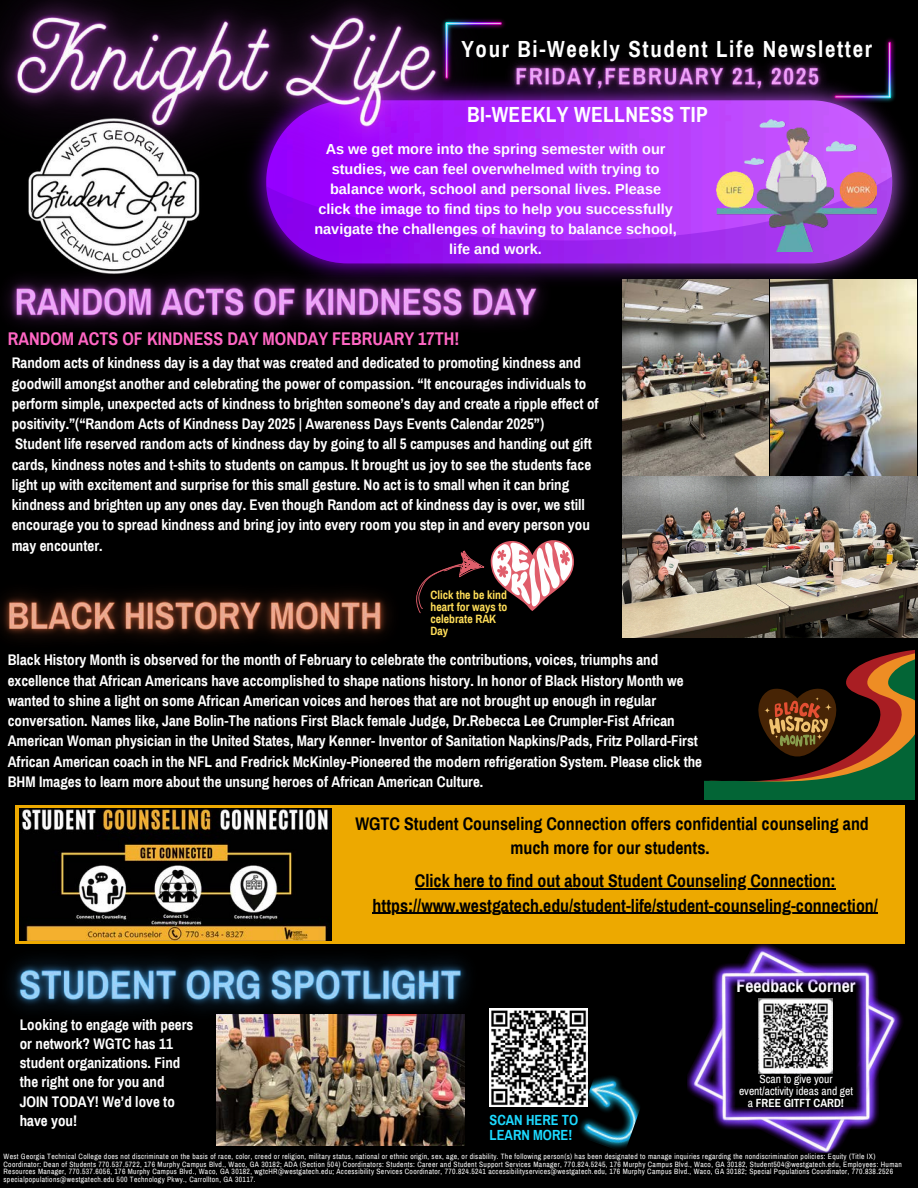
<style>
.page{position:relative;width:918px;height:1188px;background:#000}
.page>*{position:absolute;margin:0;border:0;box-sizing:border-box;transform-origin:0 0}
.t1{font:700 22.8px "Archivo Narrow";letter-spacing:.07em;color:#fff}
.t2{font:700 21.45px "Archivo Narrow";letter-spacing:.015em;color:#fff}
.t3{font:700 18px "Archivo Narrow";color:#ff66c4}
.t4{font:700 17.85px/24.8px "Archivo Narrow";color:#000;text-align:center}
.t5{font:700 17.7px "Archivo Narrow";color:#fff}
.t6{font:700 15px/20.2px "Archivo Narrow";color:#fff}
.t7{font:700 14.55px/20.1px "Arimo";color:#fff;text-align:center}
.t8{font:700 14.25px/14.7px "Archivo Narrow";color:#1cdaff}
.t9{font:700 11.7px/12px "Archivo Narrow";color:#ffde59}
.t10{font:11.55px/11.9px "Archivo Narrow";color:#fff;text-align:center}
.t11{font:7.5px/7.5px "Archivo Narrow";letter-spacing:.045em;color:#fff}
.s1{font-weight:700}
</style>
<div class="page">
<img style="left:561px;top:103px;width:356px;height:214px">
<svg style="left:561px;top:176px;width:331px;height:87px;background:#a432e8"></svg>
<img style="left:0;top:0;width:561px;height:242px">
<img style="left:846px;top:38px;width:49px;height:65px">
<svg style="left:846px;top:42px;width:45px;height:56px"></svg>
<img style="left:489px;top:39px;width:357px;height:77px">
<img style="left:440px;top:17px;width:67px;height:66px">
<svg style="left:445px;top:22px;width:57px;height:57px"></svg>
<img style="left:12px;top:108px;width:205px;height:134px">
<img style="left:687px;top:944px;width:216px;height:209px">
<img style="left:759px;top:998px;width:74px;height:76px">
<div style="left:15px;top:805px;width:890px;height:139px;background:#eda900"></div>
<img style="left:19px;top:808px;width:313px;height:111px">
<hr style="left:415px;top:888px;width:421px;height:1px;background:#000">
<hr style="left:373px;top:913px;width:505px;height:1px;background:#000">
<img style="left:216px;top:1050px;width:249px;height:96px">
<img style="left:490px;top:1009px;width:97px;height:97px">
<img style="left:574px;top:1069px;width:66px;height:80px">
<img style="left:716px;top:119px;width:160px;height:133px">
<svg style="left:705px;top:650px;width:209px;height:149px"></svg>
<img style="left:623px;top:280px;width:294px;height:358px">
<img style="left:6px;top:242px;width:571px;height:83px">
<svg style="left:423px;top:540px;width:151px;height:71px"></svg>
<img style="left:0;top:582px;width:423px;height:56px">
<img style="left:11px;top:919px;width:494px;height:131px">
<h1 class="t1" style="left:462px;top:36px;width:412px">Your Bi-Weekly Student Life Newsletter</h1>
<h2 class="t2" style="left:467px;top:102px;width:242px">BI-WEEKLY WELLNESS TIP</h2>
<p class="t7" style="left:314px;top:139px;width:364px">As we get more into the spring semester with our studies, we can feel overwhelmed with trying to balance work, school and personal lives. Please click the image to find tips to help you successfully navigate the challenges of having to balance school, life and work.</p>
<p class="t3" style="left:8px;top:327px;width:453px">RANDOM ACTS OF KINDNESS DAY MONDAY FEBRUARY 17TH!</p>
<p class="t6" style="left:12px;top:353px;width:589px">Random acts of kindness day is a day that was created and dedicated to promoting kindness and goodwill amongst another and celebrating the power of compassion. “It encourages individuals to perform simple, unexpected acts of kindness to brighten someone’s day and create a ripple effect of positivity.”(“Random Acts of Kindness Day 2025 | Awareness Days Events Calendar 2025”)<br>Student life reserved random acts of kindness day by going to all 5 campuses and handing out gift cards, kindness notes and t-shits to students on campus. It brought us joy to see the students face light up with excitement and surprise for this small gesture. No act is to small when it can bring kindness and brighten up any ones day. Even though Random act of kindness day is over, we still encourage you to spread kindness and bring joy into every room you step in and every person you may encounter.</p>
<p class="t9" style="left:431px;top:589px;width:78px">Click the be kind heart for ways to celebrate RAK<br>Day</p>
<p class="t6" style="left:8px;top:650px;width:696px">Black History Month is observed for the month of February to celebrate the contributions, voices, triumphs and excellence that African Americans have accomplished to shape nations history. In honor of Black History Month we wanted to shine a light on some African American voices and heroes that are not brought up enough in regular conversation. Names like, Jane Bolin-The nations First Black female Judge, Dr.Rebecca Lee Crumpler-Fist African American Woman physician in the United States, Mary Kenner- Inventor of Sanitation Napkins/Pads, Fritz Pollard-First African American coach in the NFL and Fredrick McKinley-Pioneered the modern refrigeration System. Please click the BHM Images to learn more about the unsung heroes of African American Culture.</p>
<p class="t4" style="left:355px;top:811px;width:515px">WGTC Student Counseling Connection offers confidential counseling and much more for our students.</p>
<p class="t4" style="left:373px;top:868px;width:507px">Click here to find out about Student Counseling Connection: https://www.westgatech.edu/student-life/student-counseling-connection/</p>
<p class="t6" style="left:20px;top:1015px;width:175px;line-height:19.2px">Looking to engage with peers or network? WGTC has 11 student organizations. Find the right one for you and<br>JOIN TODAY! We’d love to have you!</p>
<p class="t8" style="left:490px;top:1113px;width:90px">SCAN HERE TO<br>LEARN MORE!</p>
<p class="t5" style="left:737px;top:975px;width:120px">Feedback Corner</p>
<p class="t10" style="left:739px;top:1073px;width:116px">Scan to give your event/activity ideas and get a <span class="s1">FREE GITFT CARD!</span></p>
<p class="t11" style="left:4px;top:1153px;width:900px">West Georgia Technical College does not discriminate on the basis of race, color, creed or religion, military status, national or ethnic origin, sex, age, or disability. The following person(s) has been designated to manage inquiries regarding the nondiscrimination policies: Equity (Title IX)<br>Coordinator: Dean of Students 770.537.5722, 176 Murphy Campus Blvd., Waco, GA 30182; ADA (Section 504) Coordinators: Students: Career and Student Support Services Manager, 770.824.5245, 176 Murphy Campus Blvd., Waco, GA 30182, Student504@westgatech.edu, Employees: Human Resources Manager, 770.537.6056, 176 Murphy Campus Blvd., Waco, GA 30182, wgtcHR@westgatech.edu; Accessibility Services Coordinator, 770.824.5241 accessibilityservices@westgatech.edu, 176 Murphy Campus Blvd., Waco, GA 30182; Special Populations Coordinator, 770.838.2526 specialpopulations@westgatech.edu 500 Technology Pkwy., Carrollton, GA 30117.</p>
</div>
